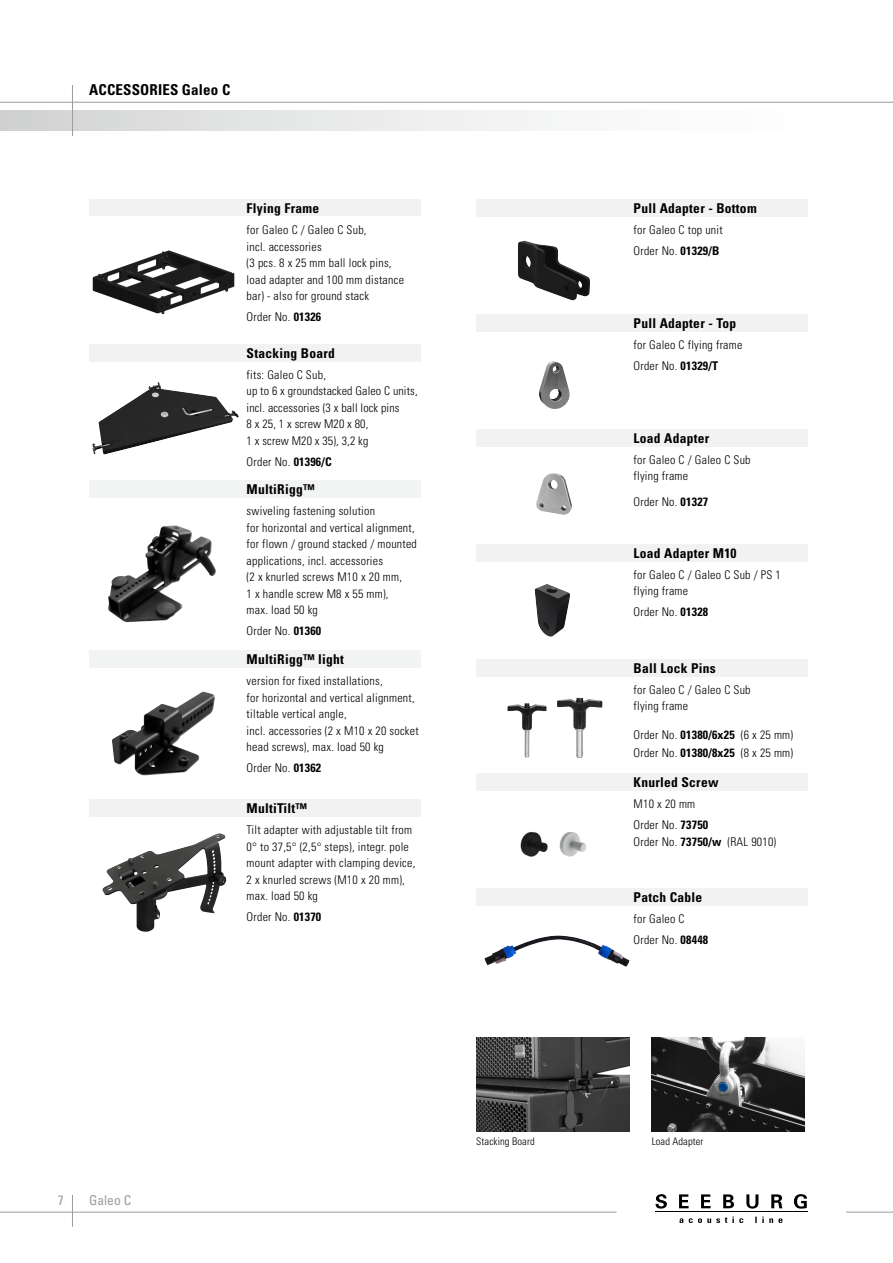
<style>
.page{position:relative;width:893px;height:1263px;background:#fff}
.page>*{position:absolute;margin:0;border:0;box-sizing:border-box;transform-origin:0 0}
.t1{font:700 condensed 15px "Univers";letter-spacing:.01em;color:#000}
.t2{font:700 condensed 13.5px "Univers";letter-spacing:.02em;color:#000}
.t3{font:700 condensed 13.5px "Univers LT";letter-spacing:.02em;color:#000}
.t4{font:condensed 13.5px "Univers";color:#9c9c9d}
.t5{font:300 condensed 12px/16.5px "Univers";letter-spacing:.02em;color:#000}
.t6{font:300 condensed 10.5px "Univers";letter-spacing:.01em;color:#000}
.s1{font-weight:700}
.s2{font-family:"Univers LT";font-weight:700}
</style>
<div class="page">
<div style="left:0;top:111px;width:893px;height:19px;background:linear-gradient(to right,#d5d6d6,#fff)"></div>
<hr style="left:0;top:102px;width:893px;height:1px;background:#9c9c9d">
<hr style="left:72px;top:85px;width:1px;height:51px;background:#9c9c9d">
<hr style="left:0;top:1212px;width:617px;height:1px;background:#9c9c9d">
<hr style="left:846px;top:1212px;width:47px;height:1px;background:#9c9c9d">
<hr style="left:655px;top:1211px;width:152px;height:1px;background:#000">
<svg style="left:679px;top:1216px;width:103px;height:7px"></svg>
<svg style="left:655px;top:1194px;width:12px;height:14px"></svg>
<svg style="left:679px;top:1194px;width:10px;height:14px"></svg>
<svg style="left:701px;top:1194px;width:10px;height:14px"></svg>
<svg style="left:723px;top:1194px;width:11px;height:14px"></svg>
<svg style="left:746px;top:1194px;width:12px;height:14px"></svg>
<svg style="left:771px;top:1194px;width:11px;height:14px"></svg>
<svg style="left:794px;top:1194px;width:13px;height:14px"></svg>
<hr style="left:72px;top:1195px;width:1px;height:32px;background:#9c9c9d">
<div style="left:89px;top:200px;width:332px;height:16px;background:#f2f2f2"></div>
<img style="left:92px;top:250px;width:143px;height:65px">
<img style="left:652px;top:1037px;width:153px;height:94px">
<img style="left:476px;top:1037px;width:153px;height:94px">
<div style="left:89px;top:344px;width:332px;height:17px;background:#f2f2f2"></div>
<img style="left:91px;top:382px;width:148px;height:72px">
<div style="left:476px;top:889px;width:332px;height:17px;background:#f2f2f2"></div>
<img style="left:484px;top:936px;width:145px;height:31px">
<div style="left:476px;top:429px;width:332px;height:17px;background:#f2f2f2"></div>
<img style="left:536px;top:473px;width:36px;height:42px">
<div style="left:476px;top:200px;width:332px;height:17px;background:#f2f2f2"></div>
<img style="left:518px;top:241px;width:72px;height:59px">
<div style="left:476px;top:315px;width:332px;height:17px;background:#f2f2f2"></div>
<img style="left:539px;top:361px;width:31px;height:48px">
<img style="left:520px;top:832px;width:28px;height:25px">
<img style="left:559px;top:832px;width:27px;height:25px">
<div style="left:476px;top:774px;width:332px;height:17px;background:#f2f2f2"></div>
<img style="left:557px;top:698px;width:21px;height:13px">
<img style="left:507px;top:703px;width:19px;height:54px">
<div style="left:476px;top:659px;width:332px;height:17px;background:#f2f2f2"></div>
<div style="left:89px;top:480px;width:332px;height:17px;background:#f2f3f3"></div>
<div style="left:89px;top:651px;width:332px;height:17px;background:#f2f3f3"></div>
<img style="left:108px;top:525px;width:108px;height:97px">
<img style="left:112px;top:692px;width:103px;height:83px">
<div style="left:89px;top:799px;width:332px;height:17px;background:#f2f2f2"></div>
<img style="left:102px;top:833px;width:124px;height:99px">
<div style="left:476px;top:544px;width:332px;height:17px;background:#f2f2f2"></div>
<img style="left:535px;top:584px;width:12px;height:41px">
<p class="t1" style="left:89px;top:81px;width:143px">ACCESSORIES Galeo C</p>
<p class="t2" style="left:247px;top:200px;width:74px">Flying Frame</p>
<p class="t5" style="left:247px;top:222px;width:159px">for Galeo C / Galeo C Sub,<br>incl. accessories<br>(3 pcs. 8 x 25 mm ball lock pins, load adapter and 100 mm distance bar) - also for ground stack</p>
<p class="t5" style="left:247px;top:309px;width:76px">Order No. <span class="s1">01326</span></p>
<p class="t2" style="left:247px;top:345px;width:90px">Stacking Board</p>
<p class="t5" style="left:247px;top:366px;width:173px">fits: Galeo C Sub,<br>up to 6 x groundstacked Galeo C units, incl. accessories (3 x ball lock pins<br>8 x 25, 1 x screw M20 x 80,<br>1 x screw M20 x 35), 3,2 kg</p>
<p class="t5" style="left:247px;top:453px;width:87px">Order No. <span class="s1">01396/C</span></p>
<p class="t3" style="left:247px;top:481px;width:70px">MultiRigg™</p>
<p class="t5" style="left:247px;top:503px;width:172px">swiveling fastening solution<br>for horizontal and vertical alignment, for flown / ground stacked / mounted applications, incl. accessories<br>(2 x knurled screws M10 x 20 mm,<br>1 x handle screw M8 x 55 mm),<br>max. load 50 kg</p>
<p class="t5" style="left:247px;top:623px;width:76px">Order No. <span class="s2">01360</span></p>
<p class="t3" style="left:247px;top:651px;width:99px">MultiRigg™ light</p>
<p class="t5" style="left:247px;top:673px;width:174px">version for fixed installations,<br>for horizontal and vertical alignment, tiltable vertical angle,<br>incl. accessories (2 x M10 x 20 socket head screws), max. load 50 kg</p>
<p class="t5" style="left:247px;top:760px;width:76px">Order No. <span class="s2">01362</span></p>
<p class="t3" style="left:247px;top:800px;width:62px">MultiTilt™</p>
<p class="t5" style="left:247px;top:821px;width:170px">Tilt adapter with adjustable tilt from<br>0° to 37,5° (2,5° steps), integr. pole mount adapter with clamping device,<br>2 x knurled screws (M10 x 20 mm), max. load 50 kg</p>
<p class="t5" style="left:247px;top:908px;width:76px">Order No. <span class="s2">01370</span></p>
<p class="t2" style="left:634px;top:200px;width:125px">Pull Adapter - Bottom</p>
<p class="t5" style="left:634px;top:219px;width:91px;line-height:21px">for Galeo C top unit<br>Order No. <span class="s1">01329/B</span></p>
<p class="t2" style="left:634px;top:315px;width:104px">Pull Adapter - Top</p>
<p class="t5" style="left:634px;top:334px;width:110px;line-height:21px">for Galeo C flying frame<br>Order No. <span class="s1">01329/T</span></p>
<p class="t2" style="left:634px;top:430px;width:77px">Load Adapter</p>
<p class="t5" style="left:634px;top:451px;width:119px">for Galeo C / Galeo C Sub flying frame</p>
<p class="t5" style="left:634px;top:493px;width:76px">Order No. <span class="s1">01327</span></p>
<p class="t2" style="left:634px;top:545px;width:105px">Load Adapter M10</p>
<p class="t5" style="left:634px;top:566px;width:149px">for Galeo C / Galeo C Sub / PS 1 flying frame</p>
<p class="t5" style="left:634px;top:604px;width:76px">Order No. <span class="s1">01328</span></p>
<p class="t2" style="left:634px;top:659px;width:84px">Ball Lock Pins</p>
<p class="t5" style="left:634px;top:681px;width:119px">for Galeo C / Galeo C Sub flying frame</p>
<p class="t5" style="left:634px;top:725px;width:161px;line-height:18px">Order No. <span class="s1">01380/6x25</span> (6 x 25 mm)<br>Order No. <span class="s1">01380/8x25</span> (8 x 25 mm)</p>
<p class="t2" style="left:634px;top:774px;width:86px">Knurled Screw</p>
<p class="t5" style="left:634px;top:793px;width:76px;line-height:21px">M10 x 20 mm<br>Order No. <span class="s1">73750</span></p>
<p class="t5" style="left:634px;top:833px;width:144px">Order No. <span class="s1">73750/w</span> (RAL 9010)</p>
<p class="t2" style="left:634px;top:889px;width:70px">Patch Cable</p>
<p class="t5" style="left:634px;top:908px;width:76px;line-height:21px">for Galeo C<br>Order No. <span class="s1">08448</span></p>
<p class="t4" style="left:58px;top:1191px;width:7px">7</p>
<p class="t4" style="left:89px;top:1191px;width:43px">Galeo C</p>
<p class="t6" style="left:476px;top:1135px;width:60px">Stacking Board</p>
<p class="t6" style="left:652px;top:1135px;width:53px">Load Adapter</p>
</div>
